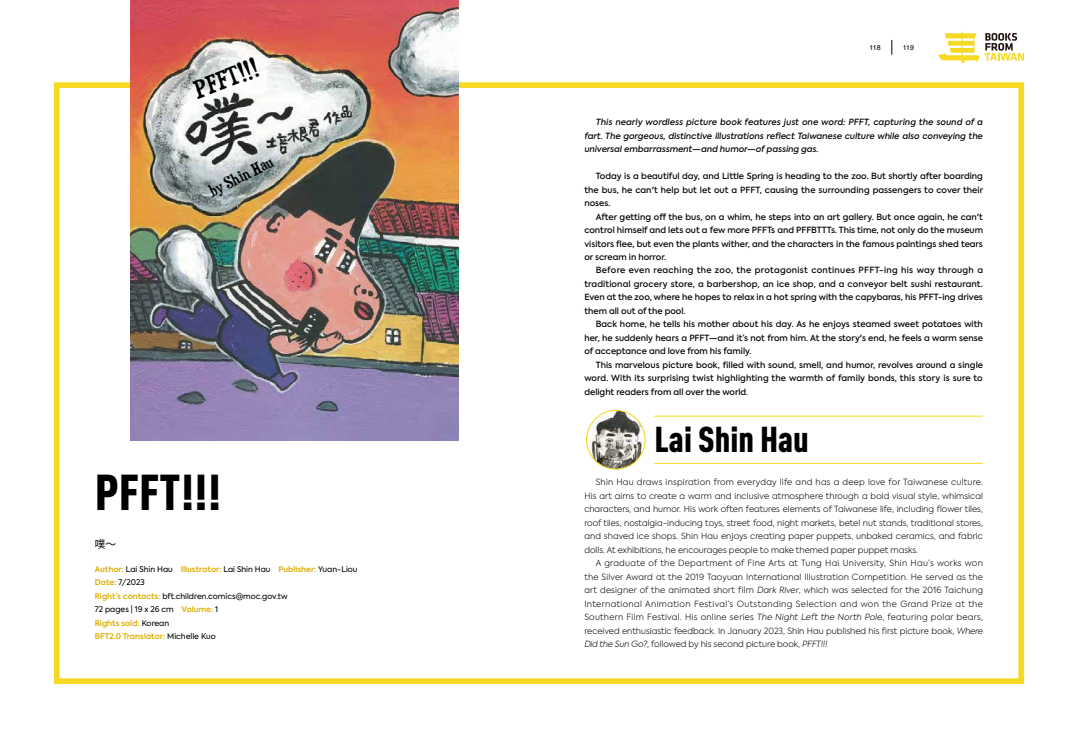
<style>
.page{position:relative;width:1078px;height:738px;background:#fff}
.page>*{position:absolute;margin:0;border:0;box-sizing:border-box;transform-origin:0 0}
.t1{font:900 49.6px "DIN Cond";color:#000}
.t2{font:900 35.4px "DIN Cond";color:#000}
.t3{font:22.8px "Duality";color:#000}
.t4{font:15.1px "Duality";color:#000}
.t5{font:10.6px "Source Han Sans TC";color:#000}
.t6{font:500 8.5px/13.5px "Axiforma";color:#000;text-align:justify}
.t7{font:300 8.5px/13.5px "Axiforma";color:#000;text-align:justify}
.t8{font:italic 500 8.5px/13.5px "Axiforma";color:#000;text-align:justify}
.t9{font:7.8px/13.5px "Axiforma";color:#000}
.t10{font:7.1px "Helvetica";letter-spacing:-.035em;color:#000}
.s1{font-weight:600;color:#deae00}
.s2{font-style:italic}
</style>
<div class="page">
<div style="left:54px;top:82px;width:969px;height:601px;border:6px solid #f5d925"></div>
<img style="left:130px;top:0;width:328px;height:440px">
<hr style="left:654px;top:415px;width:328px;height:1px;background:#f5d925">
<hr style="left:654px;top:462px;width:328px;height:1px;background:#f5d925">
<img style="left:586px;top:410px;width:59px;height:58px;border-radius:29px">
<div style="left:586px;top:410px;width:59px;height:59px;border:1px solid #f5d925;border-radius:50%"></div>
<svg style="left:891px;top:40px;width:1px;height:15px"></svg>
<svg style="left:938px;top:31px;width:85px;height:32px"></svg>
<h3 class="t3" style="left:190px;top:78px;width:68px;rotate:-21deg">PFFT!!!</h3>
<h3 class="t4" style="left:206px;top:183px;width:71px;rotate:-27deg">by Shin Hau</h3>
<h1 class="t1" style="left:95px;top:460px;width:128px">PFFT!!!</h1>
<p class="t5" style="left:95px;top:537px;width:23px">噗～</p>
<p class="t9" style="left:95px;top:561px;width:264px"><span class="s1">Author:</span> Lai Shin Hau <span class="s1">Illustrator:</span> Lai Shin Hau <span class="s1">Publisher:</span> Yuan-Liou <span class="s1">Date:</span> 7/2023<br><span class="s1">Right’s contacts:</span> bft.children.comics@moc.gov.tw<br>72 pages | 19 x 26 cm <span class="s1">Volume:</span> 1<br><span class="s1">Rights sold:</span> Korean<br><span class="s1">BFT2.0 Translator:</span> Michelle Kuo</p>
<p class="t10" style="left:869px;top:42px;width:13px">118</p>
<p class="t10" style="left:902px;top:42px;width:13px">119</p>
<p class="t8" style="left:584px;top:115px;width:400px;text-indent:11px">This nearly wordless picture book features just one word: PFFT, capturing the sound of a fart. The gorgeous, distinctive illustrations reflect Taiwanese culture while also conveying the universal embarrassment—and humor—of passing gas.</p>
<p class="t6" style="left:584px;top:169px;width:400px;text-indent:11px">Today is a beautiful day, and Little Spring is heading to the zoo. But shortly after boarding the bus, he can't help but let out a PFFT, causing the surrounding passengers to cover their noses.</p>
<p class="t6" style="left:584px;top:210px;width:400px;text-indent:11px">After getting off the bus, on a whim, he steps into an art gallery. But once again, he can't control himself and lets out a few more PFFTs and PFFBTTTs. This time, not only do the museum visitors flee, but even the plants wither, and the characters in the famous paintings shed tears or scream in horror.</p>
<p class="t6" style="left:584px;top:263px;width:400px;text-indent:11px">Before even reaching the zoo, the protagonist continues PFFT-ing his way through a traditional grocery store, a barbershop, an ice shop, and a conveyor belt sushi restaurant.<br>Even at the zoo, where he hopes to relax in a hot spring with the capybaras, his PFFT-ing drives them all out of the pool.</p>
<p class="t6" style="left:584px;top:317px;width:400px;text-indent:11px">Back home, he tells his mother about his day. As he enjoys steamed sweet potatoes with her, he suddenly hears a PFFT—and it’s not from him. At the story's end, he feels a warm sense of acceptance and love from his family.</p>
<p class="t6" style="left:584px;top:358px;width:400px;text-indent:11px">This marvelous picture book, filled with sound, smell, and humor, revolves around a single word. With its surprising twist highlighting the warmth of family bonds, this story is sure to delight readers from all over the world.</p>
<h2 class="t2" style="left:654px;top:417px;width:156px">Lai Shin Hau</h2>
<p class="t7" style="left:584px;top:475px;width:400px;text-indent:11px">Shin Hau draws inspiration from everyday life and has a deep love for Taiwanese culture.<br>His art aims to create a warm and inclusive atmosphere through a bold visual style, whimsical characters, and humor. His work often features elements of Taiwanese life, including flower tiles, roof tiles, nostalgia-inducing toys, street food, night markets, betel nut stands, traditional stores, and shaved ice shops. Shin Hau enjoys creating paper puppets, unbaked ceramics, and fabric dolls. At exhibitions, he encourages people to make themed paper puppet masks.</p>
<p class="t7" style="left:584px;top:556px;width:400px;text-indent:11px">A graduate of the Department of Fine Arts at Tung Hai University, Shin Hau’s works won the Silver Award at the 2019 Taoyuan International Illustration Competition. He served as the art designer of the animated short film <span class="s2">Dark River</span>, which was selected for the 2016 Taichung International Animation Festival’s Outstanding Selection and won the Grand Prize at the Southern Film Festival. His online series <span class="s2">The Night Left the North Pole</span>, featuring polar bears, received enthusiastic feedback. In January 2023, Shin Hau published his first picture book, <span class="s2">Where Did the Sun Go?</span>, followed by his second picture book, <span class="s2">PFFT!!!</span></p>
</div>
